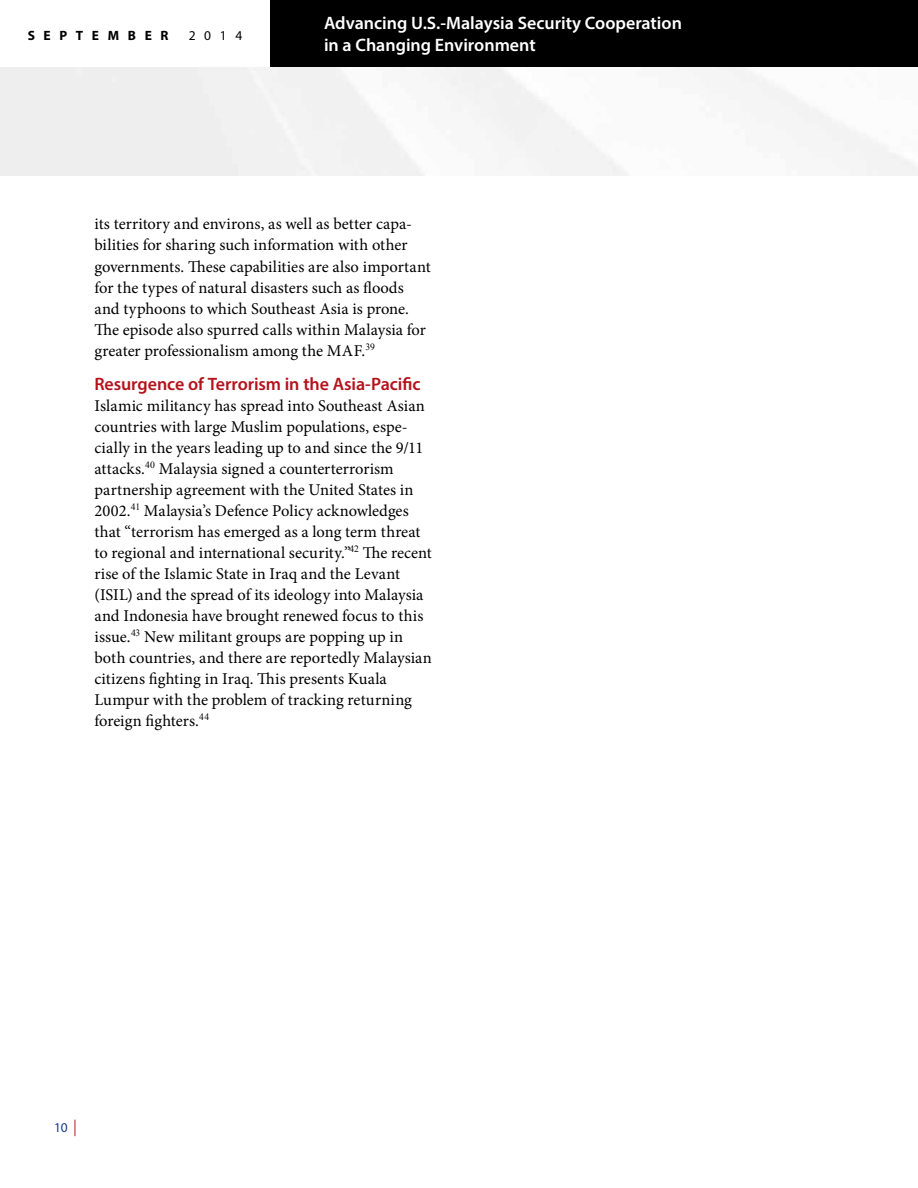
<style>
.page{position:relative;width:918px;height:1188px;background:#fff}
.page>*{position:absolute;margin:0;border:0;box-sizing:border-box;transform-origin:0 0}
.t1{font:600 18px/21.6px "Myriad Pro";color:#fff}
.t2{font:600 18px "Myriad Pro";letter-spacing:-.005em;color:#b5121b}
.t3{font:16.5px/21px "Minion Pro";color:#000}
.t4{font:700 13.5px "Myriad Pro";letter-spacing:.64em;color:#000}
.t5{font:13.5px "Myriad Pro";color:#000}
.t6{font:13.5px "Myriad Pro";color:#19398a}
.s1{font-size:16.5px;color:#b5121b}
</style>
<div class="page">
<div style="left:270px;top:0;width:648px;height:68px;background:#000"></div>
<p class="t4" style="left:28px;top:27px;width:142px">SEPTEMBER</p>
<p class="t5" style="left:189px;top:28px;width:55px">2014</p>
<p class="t1" style="left:324px;top:12px;width:359px">Advancing U.S.-Malaysia Security Cooperation in a Changing Environment</p>
<p class="t3" style="left:94px;top:214px;width:338px">its territory and environs, as well as better capa&shy;bilities for sharing such information with other governments. These capabilities are also important for the types of natural disasters such as floods and typhoons to which Southeast Asia is prone.<br>The episode also spurred calls within Malaysia for greater professionalism among the MAF.<sup>39</sup></p>
<p class="t2" style="left:94px;top:372px;width:327px">Resurgence of Terrorism in the Asia-Pacific</p>
<p class="t3" style="left:94px;top:395px;width:339px">Islamic militancy has spread into Southeast Asian countries with large Muslim populations, espe&shy;cially in the years leading up to and since the 9/11 attacks.<sup>40</sup> Malaysia signed a counterterrorism partnership agreement with the United States in 2002.<sup>41</sup> Malaysia’s Defence Policy acknowledges that “terrorism has emerged as a long term threat to regional and international security.”<sup>42</sup> The recent rise of the Islamic State in Iraq and the Levant (ISIL) and the spread of its ideology into Malaysia and Indonesia have brought renewed focus to this issue.<sup>43</sup> New militant groups are popping up in both countries, and there are reportedly Malaysian citizens fighting in Iraq. This presents Kuala Lumpur with the problem of tracking returning foreign fighters.<sup>44</sup></p>
<p class="t6" style="left:54px;top:1119px;width:24px">10 <span class="s1">|</span></p>
</div>
